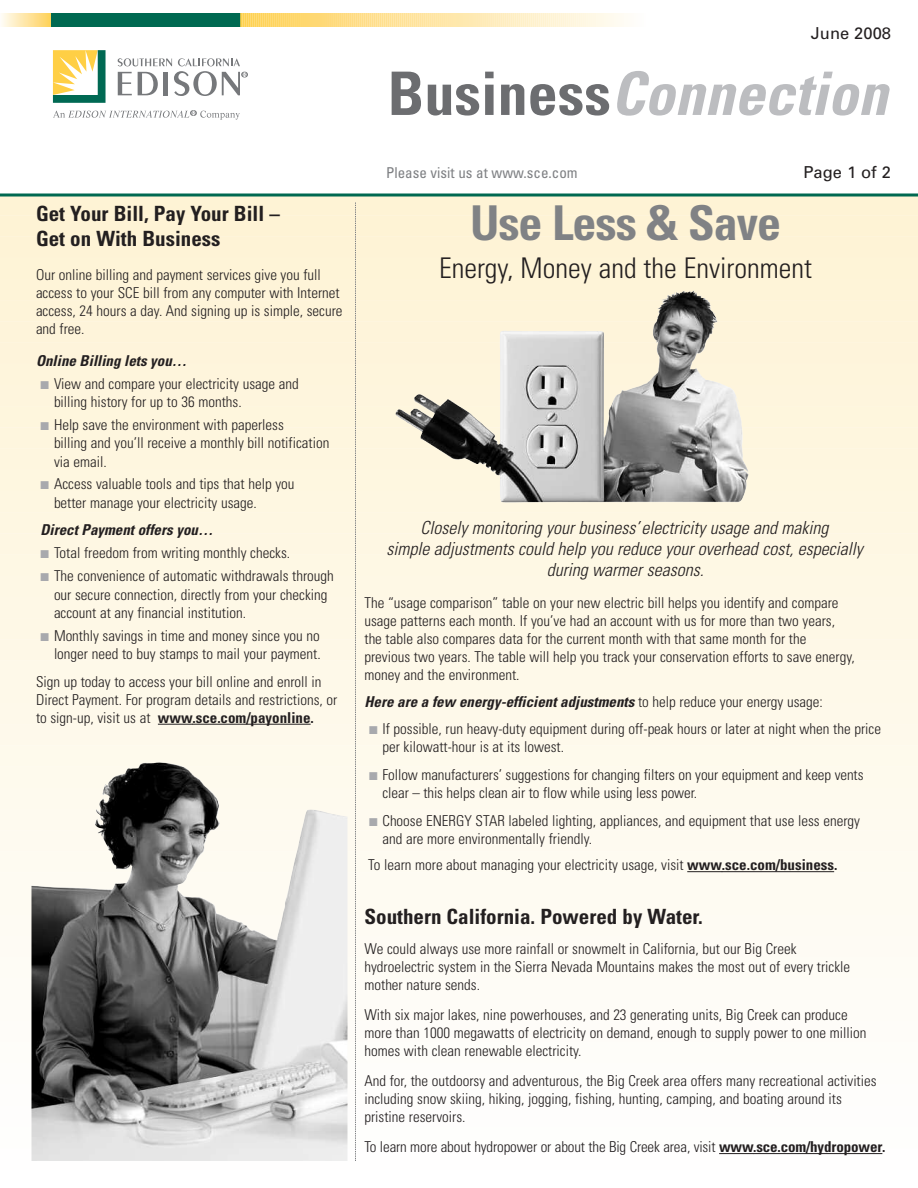
<style>
.page{position:relative;width:918px;height:1188px;background:#fff}
.page>*{position:absolute;margin:0;border:0;box-sizing:border-box;transform-origin:0 0}
.t1{font:italic 700 condensed 60px "Univers";color:#bcbdc0}
.t2{font:700 condensed 48px "Univers";letter-spacing:-.02em;color:#808285}
.t3{font:300 condensed 28.5px "Univers";color:#231f20}
.t4{font:700 condensed 21px/25.2px "Univers";color:#231f20}
.t5{font:italic 300 condensed 18px/21px "Univers";color:#231f20;text-align:center}
.t6{font:16.5px "Univers";color:#231f20}
.t7{font:300 condensed 15px/18px "Univers";color:#231f20}
.t8{font:italic 700 condensed 15px "Univers";color:#231f20}
.t9{font:condensed 15px "Univers";color:#7e8083}
.s1{color:#a8a9ad}
.s2{font-weight:700}
.s3{font-style:normal;color:#6c6d70}
.s4{font-weight:300;font-style:normal}
</style>
<div class="page">
<div style="left:0;top:196px;width:918px;height:19px;background:#fef3d5"></div>
<div style="left:0;top:216px;width:918px;height:20px;background:#fef3d5"></div>
<div style="left:0;top:237px;width:918px;height:21px;background:#fef3d6"></div>
<div style="left:0;top:258px;width:918px;height:21px;background:#fef4d7"></div>
<div style="left:0;top:279px;width:918px;height:21px;background:#fef4d8"></div>
<div style="left:0;top:301px;width:918px;height:20px;background:#fef4d9"></div>
<div style="left:0;top:322px;width:918px;height:20px;background:#fef4da"></div>
<div style="left:0;top:343px;width:918px;height:21px;background:#fef4db"></div>
<div style="left:0;top:364px;width:918px;height:21px;background:#fef5dc"></div>
<div style="left:0;top:385px;width:918px;height:21px;background:#fef5dd"></div>
<div style="left:0;top:407px;width:918px;height:20px;background:#fef6dd"></div>
<div style="left:0;top:428px;width:918px;height:20px;background:#fef6de"></div>
<svg style="left:0;top:449px;width:918px;height:21px;background:#d9d4c4"></svg>
<svg style="left:0;top:470px;width:918px;height:21px;background:#e3decd"></svg>
<div style="left:0;top:491px;width:918px;height:21px;background:#fef7e1"></div>
<div style="left:0;top:513px;width:918px;height:20px;background:#fef7e2"></div>
<div style="left:0;top:534px;width:918px;height:20px;background:#fef7e3"></div>
<div style="left:0;top:555px;width:918px;height:21px;background:#fef8e4"></div>
<div style="left:0;top:576px;width:918px;height:21px;background:#fef8e5"></div>
<div style="left:0;top:597px;width:918px;height:21px;background:#fef8e6"></div>
<div style="left:0;top:619px;width:918px;height:20px;background:#fef8e6"></div>
<div style="left:0;top:640px;width:918px;height:20px;background:#fef8e7"></div>
<div style="left:0;top:661px;width:918px;height:21px;background:#fef9e9"></div>
<div style="left:0;top:682px;width:918px;height:21px;background:#fef9e9"></div>
<div style="left:0;top:703px;width:918px;height:21px;background:#fef9ea"></div>
<div style="left:0;top:725px;width:918px;height:20px;background:#fef9eb"></div>
<div style="left:0;top:746px;width:918px;height:20px;background:#fefaec"></div>
<div style="left:0;top:767px;width:918px;height:21px;background:#fefaed"></div>
<div style="left:0;top:788px;width:918px;height:21px;background:#fefaee"></div>
<div style="left:0;top:809px;width:918px;height:21px;background:#fefaef"></div>
<div style="left:0;top:831px;width:918px;height:20px;background:#fefaf0"></div>
<div style="left:0;top:852px;width:918px;height:20px;background:#fefbf1"></div>
<div style="left:0;top:873px;width:918px;height:21px;background:#fefbf2"></div>
<div style="left:0;top:894px;width:918px;height:21px;background:#fefbf2"></div>
<div style="left:0;top:915px;width:918px;height:21px;background:#fefbf3"></div>
<div style="left:0;top:937px;width:918px;height:20px;background:#fefbf4"></div>
<div style="left:0;top:958px;width:918px;height:20px;background:#fefcf5"></div>
<div style="left:0;top:979px;width:918px;height:21px;background:#fefcf6"></div>
<div style="left:0;top:1000px;width:918px;height:21px;background:#fefcf7"></div>
<div style="left:0;top:1021px;width:918px;height:21px;background:#fefcf8"></div>
<div style="left:0;top:1043px;width:918px;height:20px;background:#fefdf9"></div>
<div style="left:0;top:1064px;width:918px;height:20px;background:#fefdfa"></div>
<div style="left:0;top:1085px;width:918px;height:21px;background:#fefdfb"></div>
<svg style="left:53px;top:50px;width:53px;height:53px"></svg>
<svg style="left:53px;top:110px;width:187px;height:10px"></svg>
<svg style="left:118px;top:58px;width:129px;height:38px"></svg>
<hr style="left:0;top:194px;width:918px;height:2px;background:#006951">
<svg style="left:2px;top:14px;width:49px;height:13px"></svg>
<div style="left:51px;top:14px;width:190px;height:13px;background:#006951"></div>
<svg style="left:240px;top:14px;width:384px;height:13px;background:#fee6a7"></svg>
<img style="left:396px;top:291px;width:315px;height:154px">
<hr style="left:687px;top:871px;width:35px;height:1px;background:#231f20">
<hr style="left:722px;top:871px;width:112px;height:1px;background:#231f20">
<svg style="left:355px;top:202px;width:1px;height:959px"></svg>
<hr style="left:719px;top:1153px;width:35px;height:1px;background:#231f20">
<hr style="left:753px;top:1153px;width:129px;height:1px;background:#231f20">
<hr style="left:158px;top:724px;width:35px;height:1px;background:#231f20">
<hr style="left:192px;top:724px;width:119px;height:1px;background:#231f20">
<img style="left:32px;top:762px;width:316px;height:399px">
<h3 class="t4" style="left:36px;top:202px;width:245px">Get Your Bill, Pay Your Bill –<br>Get on With Business</h3>
<p class="t7" style="left:36px;top:267px;width:308px">Our online billing and payment services give you full access to your SCE bill from any computer with Internet access, 24 hours a day. And signing up is simple, secure and free.</p>
<p class="t8" style="left:36px;top:355px;width:152px">Online Billing lets you…</p>
<p class="t7" style="left:54px;top:375px;width:246px;text-indent:-14px"><span class="s1">■</span> View and compare your electricity usage and billing history for up to 36 months.</p>
<p class="t7" style="left:54px;top:417px;width:277px;text-indent:-14px"><span class="s1">■</span> Help save the environment with paperless<br>billing and you’ll receive a monthly bill notification via email.</p>
<p class="t7" style="left:54px;top:476px;width:242px;text-indent:-14px"><span class="s1">■</span> Access valuable tools and tips that help you better manage your electricity usage.</p>
<p class="t8" style="left:40px;top:525px;width:174px">Direct Payment offers you…</p>
<p class="t7" style="left:40px;top:545px;width:251px"><span class="s1">■</span> Total freedom from writing monthly checks.</p>
<p class="t7" style="left:54px;top:568px;width:281px;text-indent:-14px"><span class="s1">■</span> The convenience of automatic withdrawals through our secure connection, directly from your checking account at any financial institution.</p>
<p class="t7" style="left:40px;top:628px;width:282px;text-align:right"><span class="s1">■</span> Monthly savings in time and money since you no longer need to buy stamps to mail your payment.</p>
<p class="t7" style="left:36px;top:674px;width:303px">Sign up today to access your bill online and enroll in<br>Direct Payment. For program details and restrictions, or to sign-up, visit us at <span class="s2">www.sce.com/payonline.</span></p>
<p class="t6" style="left:811px;top:27px;width:82px">June 2008</p>
<h1 class="t1" style="left:388px;top:72px;width:501px"><span class="s3">Business</span>Connection</h1>
<p class="t9" style="left:386px;top:168px;width:193px">Please visit us at www.sce.com</p>
<p class="t6" style="left:803px;top:166px;width:89px">Page 1 of 2</p>
<h2 class="t2" style="left:470px;top:205px;width:312px">Use Less &amp; Save</h2>
<h3 class="t3" style="left:439px;top:257px;width:374px">Energy, Money and the Environment</h3>
<p class="t5" style="left:386px;top:519px;width:478px">Closely monitoring your business’ electricity usage and making<br>simple adjustments could help you reduce your overhead cost, especially during warmer seasons.</p>
<p class="t7" style="left:364px;top:595px;width:492px">The “usage comparison” table on your new electric bill helps you identify and compare usage patterns each month. If you’ve had an account with us for more than two years, the table also compares data for the current month with that same month for the previous two years. The table will help you track your conservation efforts to save energy, money and the environment.</p>
<p class="t8" style="left:364px;top:696px;width:460px">Here are a few energy-efficient adjustments <span class="s4">to help reduce your energy usage:</span></p>
<p class="t7" style="left:382px;top:721px;width:500px;text-indent:-14px"><span class="s1">■</span> If possible, run heavy-duty equipment during off-peak hours or later at night when the price per kilowatt-hour is at its lowest.</p>
<p class="t7" style="left:382px;top:767px;width:483px;text-indent:-14px"><span class="s1">■</span> Follow manufacturers’ suggestions for changing filters on your equipment and keep vents clear – this helps clean air to flow while using less power.</p>
<p class="t7" style="left:382px;top:812px;width:479px;text-indent:-14px"><span class="s1">■</span> Choose ENERGY STAR labeled lighting, appliances, and equipment that use less energy and are more environmentally friendly.</p>
<p class="t7" style="left:368px;top:857px;width:471px">To learn more about managing your electricity usage, visit <span class="s2">www.sce.com/business.</span></p>
<h3 class="t4" style="left:364px;top:906px;width:340px">Southern California. Powered by Water.</h3>
<p class="t7" style="left:364px;top:941px;width:487px">We could always use more rainfall or snowmelt in California, but our Big Creek hydroelectric system in the Sierra Nevada Mountains makes the most out of every trickle mother nature sends.</p>
<p class="t7" style="left:364px;top:1007px;width:503px">With six major lakes, nine powerhouses, and 23 generating units, Big Creek can produce more than 1000 megawatts of electricity on demand, enough to supply power to one million homes with clean renewable electricity.</p>
<p class="t7" style="left:364px;top:1073px;width:514px">And for, the outdoorsy and adventurous, the Big Creek area offers many recreational activities including snow skiing, hiking, jogging, fishing, hunting, camping, and boating around its pristine reservoirs.</p>
<p class="t7" style="left:364px;top:1139px;width:523px">To learn more about hydropower or about the Big Creek area, visit <span class="s2">www.sce.com/hydropower.</span></p>
</div>
